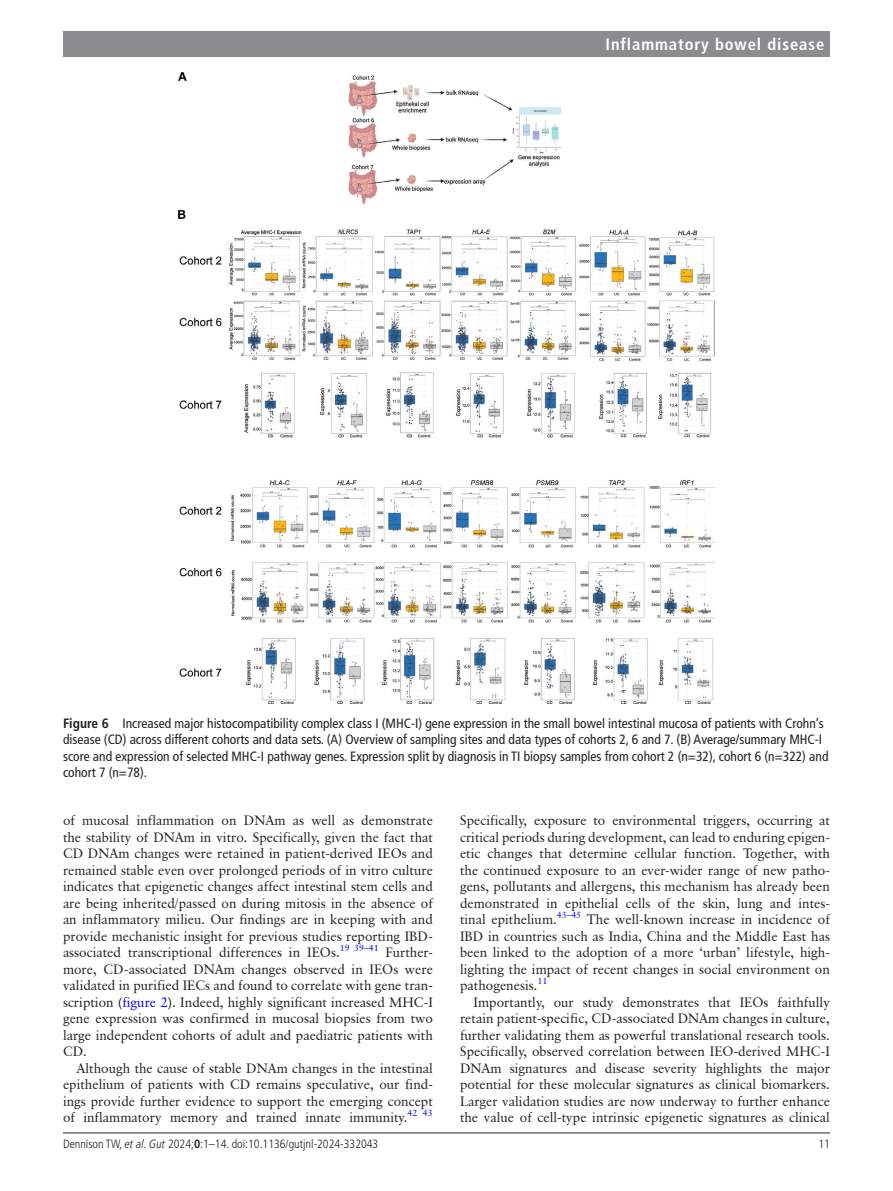
<style>
.page{position:relative;width:893px;height:1191px;background:#fff}
.page>*{position:absolute;margin:0;border:0;box-sizing:border-box;transform-origin:0 0}
.t1{font:700 condensed 16.5px "Frutiger LT Pro";letter-spacing:.055em;color:#fff}
.t2{font:13.5px/16.5px "Classical Garamond BT";color:#231f20;text-align:justify}
.t3{font:condensed 13.5px/16.5px "Frutiger LT Pro";color:#231f20}
.t4{font:300 condensed 12px "Frutiger LT Pro";color:#231f20}
.s1{font-weight:700}
.s2{color:#00f}
.s3{font-style:italic}
</style>
<div class="page">
<hr style="left:63px;top:1132px;width:767px;height:1px;background:#231f20">
<div style="left:63px;top:31px;width:767px;height:25px;background:#8a8c8e"></div>
<img style="left:178px;top:72px;width:537px;height:631px">
<p class="t1" style="left:605px;top:34px;width:220px">Inflammatory bowel disease</p>
<p class="t3" style="left:63px;top:714px;width:767px"><span class="s1">Figure 6</span> Increased major histocompatibility complex class I (MHC-I) gene expression in the small bowel intestinal mucosa of patients with Crohn’s disease (CD) across different cohorts and data sets. (A) Overview of sampling sites and data types of cohorts 2, 6 and 7. (B) Average/summary MHC-I score and expression of selected MHC-I pathway genes. Expression split by diagnosis in TI biopsy samples from cohort 2 (n=32), cohort 6 (n=322) and cohort 7 (n=78).</p>
<p class="t2" style="left:63px;top:812px;width:371px">of mucosal inflammation on DNAm as well as demonstrate the stability of DNAm in vitro. Specifically, given the fact that CD DNAm changes were retained in patient-derived IEOs and remained stable even over prolonged periods of in vitro culture indicates that epigenetic changes affect intestinal stem cells and are being inherited/passed on during mitosis in the absence of an inflammatory milieu. Our findings are in keeping with and provide mechanistic insight for previous studies reporting IBD&shy;associated transcriptional differences in IEOs.<sup>19</sup> <sup>39–41</sup></p>
<p class="t2" style="left:63px;top:944px;width:371px;text-indent:323px">Further&shy;more, CD-associated DNAm changes observed in IEOs were validated in purified IECs and found to correlate with gene tran&shy;scription (<span class="s2">figure 2</span>). Indeed, highly significant increased MHC-I gene expression was confirmed in mucosal biopsies from two large independent cohorts of adult and paediatric patients with CD.</p>
<p class="t2" style="left:63px;top:1059px;width:371px;text-indent:14px">Although the cause of stable DNAm changes in the intestinal epithelium of patients with CD remains speculative, our find&shy;ings provide further evidence to support the emerging concept of inflammatory memory and trained innate immunity.<sup>42</sup> <sup>43</sup></p>
<p class="t2" style="left:460px;top:812px;width:371px">Specifically, exposure to environmental triggers, occurring at critical periods during development, can lead to enduring epigen&shy;etic changes that determine cellular function. Together, with the continued exposure to an ever-wider range of new patho&shy;gens, pollutants and allergens, this mechanism has already been demonstrated in epithelial cells of the skin, lung and intes&shy;tinal epithelium.<sup>43–45</sup> The well-known increase in incidence of IBD in countries such as India, China and the Middle East has been linked to the adoption of a more ‘urban’ lifestyle, high&shy;lighting the impact of recent changes in social environment on pathogenesis.<sup>11</sup></p>
<p class="t2" style="left:460px;top:993px;width:371px;text-indent:14px">Importantly, our study demonstrates that IEOs faithfully retain patient-specific, CD-associated DNAm changes in culture, further validating them as powerful translational research tools.<br>Specifically, observed correlation between IEO-derived MHC-I DNAm signatures and disease severity highlights the major potential for these molecular signatures as clinical biomarkers.<br>Larger validation studies are now underway to further enhance the value of cell-type intrinsic epigenetic signatures as clinical</p>
<p class="t4" style="left:63px;top:1136px;width:317px">Dennison TW, <span class="s3">et al</span>. <span class="s3">Gut</span> 2024;<span class="s1">0</span>:1–14. doi:10.1136/gutjnl-2024-332043</p>
<p class="t4" style="left:818px;top:1136px;width:13px">11</p>
</div>
